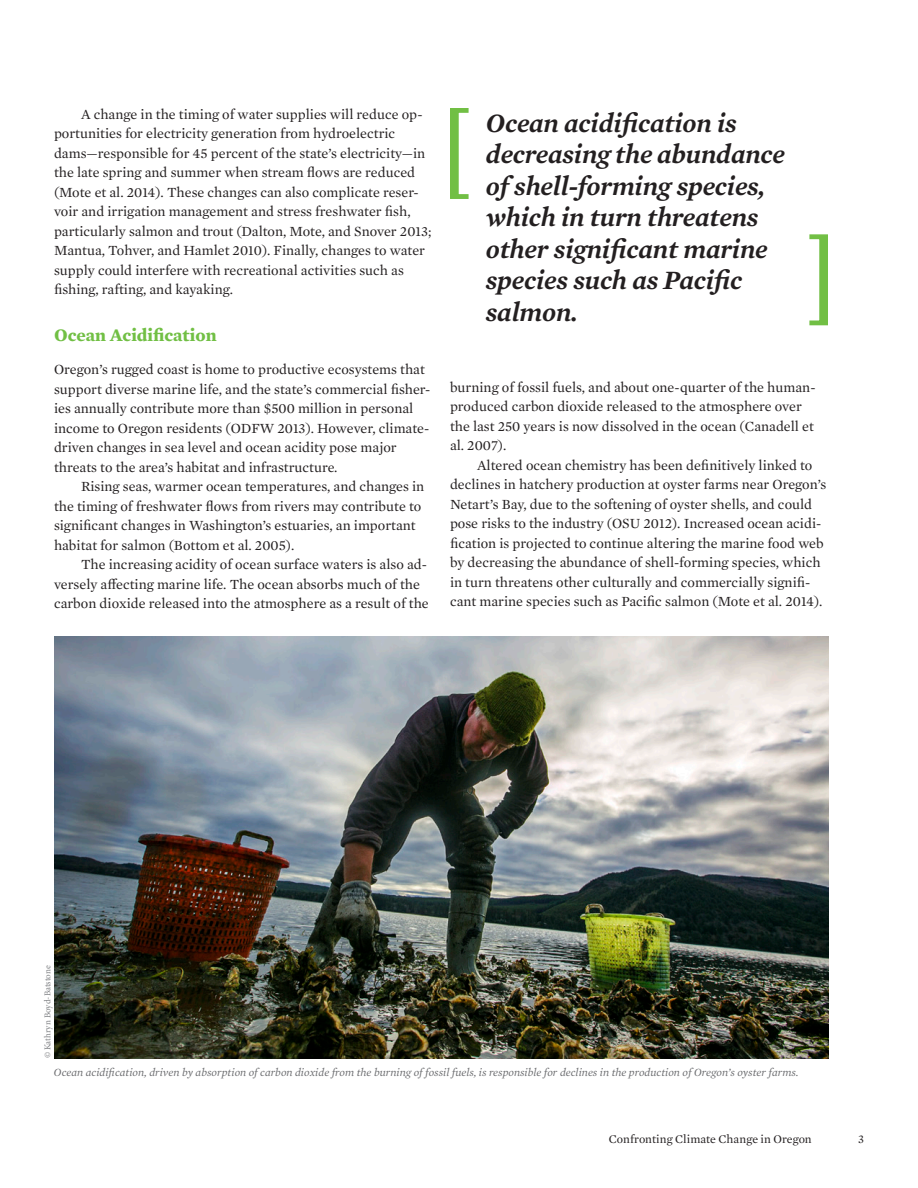
<style>
.page{position:relative;width:918px;height:1188px;background:#fff}
.page>*{position:absolute;margin:0;border:0;box-sizing:border-box;transform-origin:0 0}
.Pull_quote_text{font:italic 600 27px/31.5px "Mercury Text G1";letter-spacing:-.01em;color:#231f20}
.First-level_subhead{font:700 18px "Mercury Text G1";color:#71bf44}
.Body_Text__w__indent{font:14.25px/19.5px "Mercury Text G1";color:#231f20}
.Body_Text__first_par{font:14.25px/19.5px "Mercury Text G1";color:#231f20}
.Page_footer__report{font:12px "Mercury Text G1";color:#231f20}
.Photo_caption_text{font:italic 11.25px "Mercury Text G1";color:#6c6d70}
.Photo_credit{font:9px "Minion Pro";letter-spacing:-.005em;color:#808285}
</style>
<div class="page">
<img style="left:55px;top:637px;width:773px;height:421px">
<svg style="left:450px;top:108px;width:19px;height:91px"></svg>
<svg style="left:809px;top:234px;width:19px;height:92px"></svg>
<p class="Body_Text__w__indent" style="left:54px;top:103px;width:379px;text-indent:27px">A change in the timing of water supplies will reduce op&shy;portunities for electricity generation from hydroelectric dams—responsible for 45 percent of the state’s electricity—in the late spring and summer when stream flows are reduced (Mote et al. 2014). These changes can also complicate reser&shy;voir and irrigation management and stress freshwater fish, particularly salmon and trout (Dalton, Mote, and Snover 2013; Mantua, Tohver, and Hamlet 2010). Finally, changes to water supply could interfere with recreational activities such as fishing, rafting, and kayaking.</p>
<p class="First-level_subhead" style="left:54px;top:322px;width:164px">Ocean Acidification</p>
<p class="Body_Text__first_par" style="left:54px;top:359px;width:378px">Oregon’s rugged coast is home to productive ecosystems that support diverse marine life, and the state’s commercial fisher&shy;ies annually contribute more than $500 million in personal income to Oregon residents (ODFW 2013). However, climate&shy;driven changes in sea level and ocean acidity pose major threats to the area’s habitat and infrastructure.</p>
<p class="Body_Text__w__indent" style="left:54px;top:476px;width:372px;text-indent:27px">Rising seas, warmer ocean temperatures, and changes in the timing of freshwater flows from rivers may contribute to significant changes in Washington’s estuaries, an important habitat for salmon (Bottom et al. 2005).</p>
<p class="Body_Text__w__indent" style="left:54px;top:554px;width:376px;text-indent:27px">The increasing acidity of ocean surface waters is also ad&shy;versely affecting marine life. The ocean absorbs much of the carbon dioxide released into the atmosphere as a result of the</p>
<p class="Pull_quote_text" style="left:486px;top:106px;width:301px">Ocean acidification is decreasing the abundance of shell-forming species, which in turn threatens other significant marine species such as Pacific salmon.</p>
<p class="Body_Text__w__indent" style="left:450px;top:377px;width:367px">burning of fossil fuels, and about one-quarter of the human&shy;produced carbon dioxide released to the atmosphere over the last 250 years is now dissolved in the ocean (Canadell et al. 2007).</p>
<p class="Body_Text__w__indent" style="left:450px;top:455px;width:378px;text-indent:27px">Altered ocean chemistry has been definitively linked to declines in hatchery production at oyster farms near Oregon’s Netart’s Bay, due to the softening of oyster shells, and could pose risks to the industry (OSU 2012). Increased ocean acidi&shy;fication is projected to continue altering the marine food web by decreasing the abundance of shell-forming species, which in turn threatens other culturally and commercially signifi&shy;cant marine species such as Pacific salmon (Mote et al. 2014).</p>
<p class="Photo_credit" style="left:41px;top:1058px;width:94px;rotate:-90deg">© Kathryn Boyd-Batstone</p>
<p class="Photo_caption_text" style="left:54px;top:1064px;width:746px">Ocean acidification, driven by absorption of carbon dioxide from the burning of fossil fuels, is responsible for declines in the production of Oregon’s oyster farms.</p>
<p class="Page_footer__report" style="left:609px;top:1130px;width:205px">Confronting Climate Change in Oregon</p>
<p class="Page_footer__report" style="left:858px;top:1130px;width:7px">3</p>
</div>
